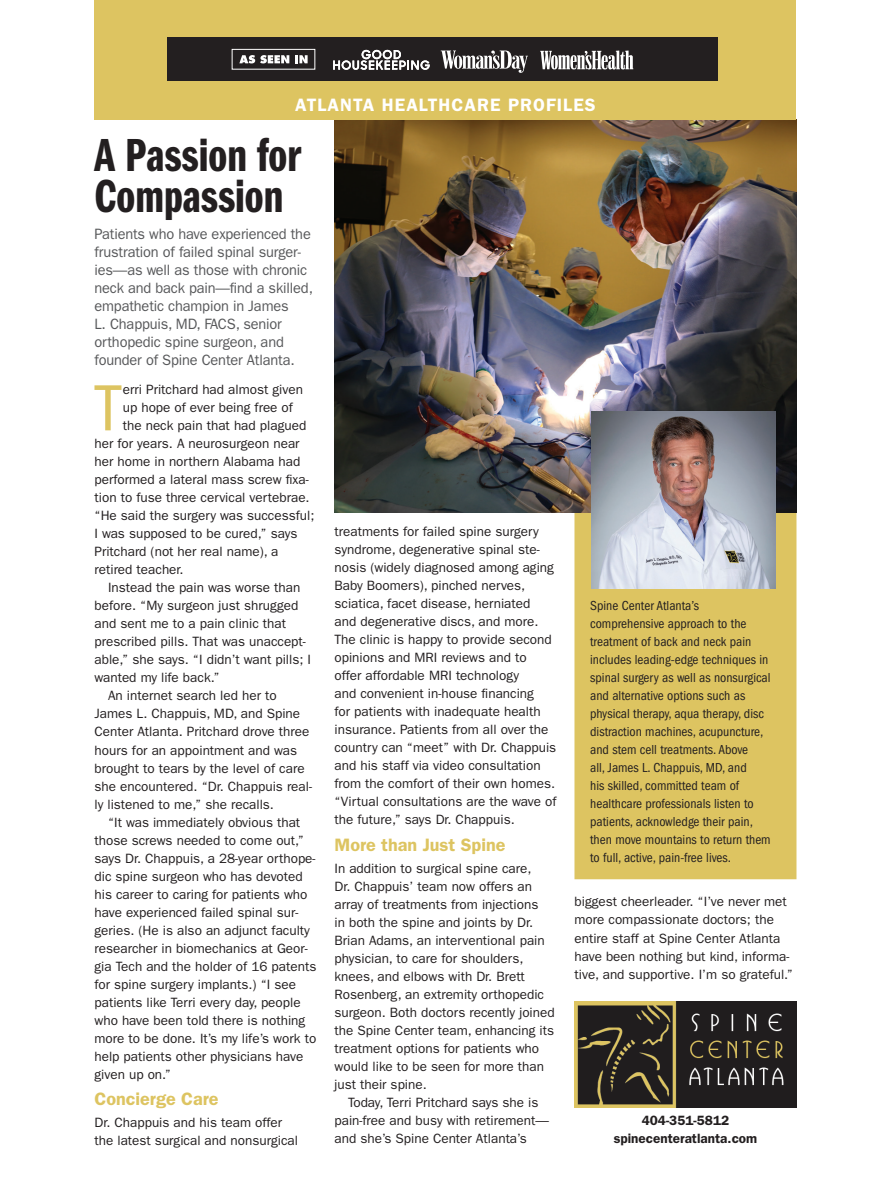
<style>
.page{position:relative;width:891px;height:1202px;background:#fff}
.page>*{position:absolute;margin:0;border:0;box-sizing:border-box;transform-origin:0 0}
.Body_1{font:condensed 67.5px "ITC Franklin Gothic Std";color:#ddc461}
.Body_1-2{font:48px/40.5px "ITC Franklin Gothic Std Dm Cp";color:#231f20}
.Subhead{font:600 18px "ITC Franklin Gothic Std";color:#ddc461}
.t1{font:600 18px "ITC Franklin Gothic Std";letter-spacing:.06em;color:#fff}
.Body_1-3{font:15px/18px "ITC Franklin Gothic Std";letter-spacing:-.01em;color:#57585a}
.Body_1-4{font:13.5px/18px "ITC Franklin Gothic Std";color:#231f20}
.Body_1-5{font:condensed 13.5px/18px "ITC Franklin Gothic Std";color:#231f20}
.Address{font:600 13.5px "ITC Franklin Gothic Std";color:#231f20}
</style>
<div class="page">
<div style="left:574px;top:471px;width:222px;height:408px;background:#ddc461;border:2px solid #ddc461"></div>
<img style="left:334px;top:119px;width:462px;height:393px">
<div style="left:94px;top:0;width:702px;height:119px;background:#ddc461"></div>
<div style="left:167px;top:37px;width:550px;height:44px;background:#231f20"></div>
<svg style="left:441px;top:51px;width:87px;height:22px"></svg>
<svg style="left:333px;top:50px;width:97px;height:20px"></svg>
<svg style="left:239px;top:55px;width:50px;height:8px"></svg>
<svg style="left:295px;top:55px;width:13px;height:8px"></svg>
<div style="left:232px;top:49px;width:83px;height:21px;border:1px solid #fff"></div>
<svg style="left:540px;top:51px;width:94px;height:18px"></svg>
<img style="left:574px;top:1001px;width:222px;height:106px">
<img style="left:591px;top:411px;width:185px;height:177px">
<p class="t1" style="left:295px;top:94px;width:302px">ATLANTA HEALTHCARE PROFILES</p>
<p class="Body_1-2" style="left:94px;top:136px;width:208px">A Passion for<br>Compassion</p>
<p class="Body_1-3" style="left:94px;top:225px;width:220px">Patients who have experienced the frustration of failed spinal surger&shy;ies—as well as those with chronic neck and back pain—find a skilled, empathetic champion in James<br>L. Chappuis, MD, FACS, senior orthopedic spine surgeon, and founder of Spine Center Atlanta.</p>
<p class="Body_1" style="left:96px;top:370px;width:26px">T</p>
<p class="Body_1-4" style="left:123px;top:381px;width:182px">erri Pritchard had almost given</p>
<p class="Body_1-4" style="left:123px;top:399px;width:172px">up hope of ever being free of</p>
<p class="Body_1-4" style="left:123px;top:417px;width:185px">the neck pain that had plagued</p>
<p class="Body_1-4" style="left:94px;top:435px;width:207px">her for years. A neurosurgeon near</p>
<p class="Body_1-4" style="left:94px;top:453px;width:207px">her home in northern Alabama had</p>
<p class="Body_1-4" style="left:94px;top:471px;width:216px">performed a lateral mass screw fixa-</p>
<p class="Body_1-4" style="left:94px;top:489px;width:217px">tion to fuse three cervical vertebrae.</p>
<p class="Body_1-4" style="left:94px;top:507px;width:221px">“He said the surgery was successful;</p>
<p class="Body_1-4" style="left:94px;top:525px;width:204px">I was supposed to be cured,” says</p>
<p class="Body_1-4" style="left:94px;top:543px;width:186px">Pritchard (not her real name), a</p>
<p class="Body_1-4" style="left:94px;top:561px;width:91px">retired teacher.</p>
<p class="Body_1-4" style="left:94px;top:579px;width:218px;text-indent:14px">Instead the pain was worse than before. “My surgeon just shrugged and sent me to a pain clinic that prescribed pills. That was unaccept&shy;able,” she says. “I didn’t want pills; I wanted my life back.”</p>
<p class="Body_1-4" style="left:94px;top:687px;width:219px;text-indent:14px">An internet search led her to James L. Chappuis, MD, and Spine Center Atlanta. Pritchard drove three hours for an appointment and was brought to tears by the level of care she encountered. “Dr. Chappuis real&shy;ly listened to me,” she recalls.</p>
<p class="Body_1-4" style="left:94px;top:813px;width:223px;text-indent:14px">“It was immediately obvious that those screws needed to come out,” says Dr. Chappuis, a 28-year orthope&shy;dic spine surgeon who has devoted his career to caring for patients who have experienced failed spinal sur&shy;geries. (He is also an adjunct faculty researcher in biomechanics at Geor&shy;gia Tech and the holder of 16 patents for spine surgery implants.) “I see patients like Terri every day, people who have been told there is nothing more to be done. It’s my life’s work to help patients other physicians have given up on.”</p>
<p class="Subhead" style="left:94px;top:1088px;width:126px">Concierge Care</p>
<p class="Body_1-4" style="left:94px;top:1113px;width:205px">Dr. Chappuis and his team offer the latest surgical and nonsurgical</p>
<p class="Body_1-4" style="left:334px;top:523px;width:224px">treatments for failed spine surgery syndrome, degenerative spinal ste&shy;nosis (widely diagnosed among aging Baby Boomers), pinched nerves, sciatica, facet disease, herniated<br>and degenerative discs, and more.<br>The clinic is happy to provide second opinions and MRI reviews and to offer affordable MRI technology<br>and convenient in-house financing<br>for patients with inadequate health insurance. Patients from all over the country can “meet” with Dr. Chappuis and his staff via video consultation from the comfort of their own homes. “Virtual consultations are the wave of the future,” says Dr. Chappuis.</p>
<p class="Subhead" style="left:334px;top:834px;width:172px">More than Just Spine</p>
<p class="Body_1-4" style="left:334px;top:859px;width:222px">In addition to surgical spine care,<br>Dr. Chappuis’ team now offers an array of treatments from injections<br>in both the spine and joints by Dr.<br>Brian Adams, an interventional pain physician, to care for shoulders, knees, and elbows with Dr. Brett Rosenberg, an extremity orthopedic surgeon. Both doctors recently joined the Spine Center team, enhancing its treatment options for patients who would like to be seen for more than just their spine.</p>
<p class="Body_1-4" style="left:334px;top:1093px;width:216px;text-indent:14px">Today, Terri Pritchard says she is pain-free and busy with retirement— and she’s Spine Center Atlanta’s</p>
<p class="Body_1-5" style="left:590px;top:597px;width:182px">Spine Center Atlanta’s comprehensive approach to the treatment of back and neck pain includes leading-edge techniques in spinal surgery as well as nonsurgical and alternative options such as physical therapy, aqua therapy, disc distraction machines, acupuncture, and stem cell treatments. Above<br>all, James L. Chappuis, MD, and<br>his skilled, committed team of healthcare professionals listen to patients, acknowledge their pain, then move mountains to return them to full, active, pain-free lives.</p>
<p class="Body_1-4" style="left:574px;top:893px;width:220px">biggest cheerleader. “I’ve never met more compassionate doctors; the entire staff at Spine Center Atlanta have been nothing but kind, informa&shy;tive, and supportive. I’m so grateful.”</p>
<p class="Address" style="left:642px;top:1112px;width:89px">404-351-5812</p>
<p class="Address" style="left:614px;top:1130px;width:145px">spinecenteratlanta.com</p>
</div>
